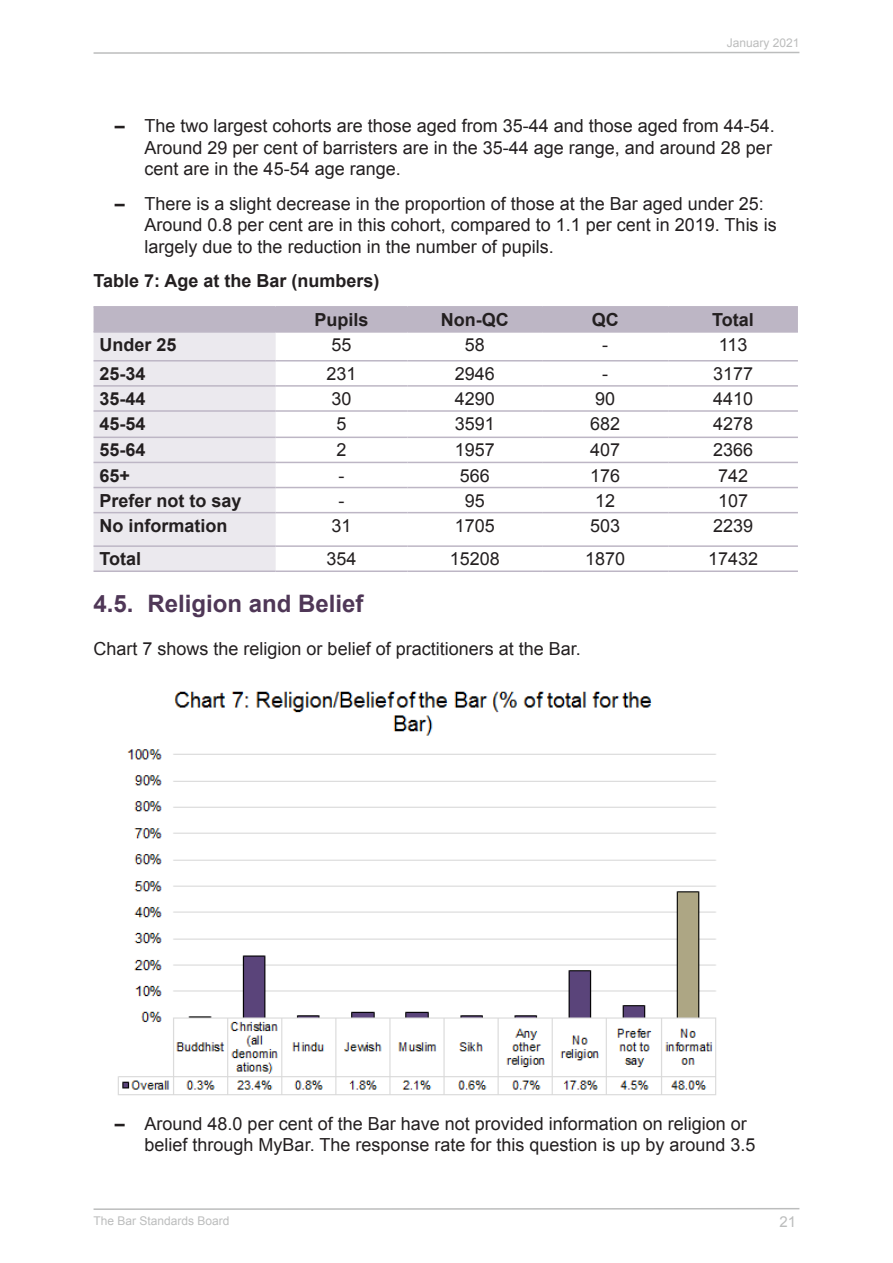
<style>
.page{position:relative;width:893px;height:1263px;background:#fff}
.page>*{position:absolute;margin:0;border:0;box-sizing:border-box;transform-origin:0 0}
.DivAtBarTitle{font:700 24px "Arial";color:#4f3757}
.Body_text{font:18px/21.6px "Arial";color:#231f20}
.Table_title{font:700 18px "Arial";color:#231f20}
.t1{font:15px "Arial";color:#bcbdbd}
.t2{font:12px "Arial";color:#bcbdbd}
.s1{font-weight:700}
</style>
<div class="page">
<svg style="left:93px;top:51px;width:707px;height:3px"></svg>
<svg style="left:93px;top:1208px;width:707px;height:2px"></svg>
<svg style="left:94px;top:308px;width:704px;height:262px"></svg>
<hr style="left:94px;top:306px;width:182px;height:2px;background:#bdb6c5">
<hr style="left:276px;top:306px;width:131px;height:2px;background:#bdb6c5">
<hr style="left:407px;top:306px;width:135px;height:2px;background:#bdb6c5">
<hr style="left:542px;top:306px;width:126px;height:2px;background:#bdb6c5">
<hr style="left:668px;top:306px;width:130px;height:2px;background:#bdb6c5">
<hr style="left:94px;top:331px;width:182px;height:2px;background:#bdb6c5">
<hr style="left:276px;top:331px;width:131px;height:2px;background:#bdb6c5">
<hr style="left:407px;top:331px;width:135px;height:2px;background:#bdb6c5">
<hr style="left:542px;top:331px;width:126px;height:2px;background:#bdb6c5">
<hr style="left:668px;top:331px;width:130px;height:2px;background:#bdb6c5">
<hr style="left:94px;top:360px;width:182px;height:1px;background:#bdb6c5">
<hr style="left:276px;top:360px;width:131px;height:1px;background:#bdb6c5">
<hr style="left:407px;top:360px;width:135px;height:1px;background:#bdb6c5">
<hr style="left:542px;top:360px;width:126px;height:1px;background:#bdb6c5">
<hr style="left:668px;top:360px;width:130px;height:1px;background:#bdb6c5">
<hr style="left:94px;top:385px;width:182px;height:2px;background:#bdb6c5">
<hr style="left:276px;top:385px;width:131px;height:2px;background:#bdb6c5">
<hr style="left:407px;top:385px;width:135px;height:2px;background:#bdb6c5">
<hr style="left:542px;top:385px;width:126px;height:2px;background:#bdb6c5">
<hr style="left:668px;top:385px;width:130px;height:2px;background:#bdb6c5">
<hr style="left:94px;top:410px;width:182px;height:2px;background:#bdb6c5">
<hr style="left:276px;top:410px;width:131px;height:2px;background:#bdb6c5">
<hr style="left:407px;top:410px;width:135px;height:2px;background:#bdb6c5">
<hr style="left:542px;top:410px;width:126px;height:2px;background:#bdb6c5">
<hr style="left:668px;top:410px;width:130px;height:2px;background:#bdb6c5">
<hr style="left:94px;top:437px;width:182px;height:1px;background:#bdb6c5">
<hr style="left:276px;top:437px;width:131px;height:1px;background:#bdb6c5">
<hr style="left:407px;top:437px;width:135px;height:1px;background:#bdb6c5">
<hr style="left:542px;top:437px;width:126px;height:1px;background:#bdb6c5">
<hr style="left:668px;top:437px;width:130px;height:1px;background:#bdb6c5">
<hr style="left:94px;top:462px;width:182px;height:1px;background:#bdb6c5">
<hr style="left:276px;top:462px;width:131px;height:1px;background:#bdb6c5">
<hr style="left:407px;top:462px;width:135px;height:1px;background:#bdb6c5">
<hr style="left:542px;top:462px;width:126px;height:1px;background:#bdb6c5">
<hr style="left:668px;top:462px;width:130px;height:1px;background:#bdb6c5">
<hr style="left:94px;top:487px;width:182px;height:1px;background:#bdb6c5">
<hr style="left:276px;top:487px;width:131px;height:1px;background:#bdb6c5">
<hr style="left:407px;top:487px;width:135px;height:1px;background:#bdb6c5">
<hr style="left:542px;top:487px;width:126px;height:1px;background:#bdb6c5">
<hr style="left:668px;top:487px;width:130px;height:1px;background:#bdb6c5">
<hr style="left:94px;top:512px;width:182px;height:1px;background:#bdb6c5">
<hr style="left:276px;top:512px;width:131px;height:1px;background:#bdb6c5">
<hr style="left:407px;top:512px;width:135px;height:1px;background:#bdb6c5">
<hr style="left:542px;top:512px;width:126px;height:1px;background:#bdb6c5">
<hr style="left:668px;top:512px;width:130px;height:1px;background:#bdb6c5">
<hr style="left:94px;top:545px;width:182px;height:2px;background:#bdb6c5">
<hr style="left:276px;top:545px;width:131px;height:2px;background:#bdb6c5">
<hr style="left:407px;top:545px;width:135px;height:2px;background:#bdb6c5">
<hr style="left:542px;top:545px;width:126px;height:2px;background:#bdb6c5">
<hr style="left:668px;top:545px;width:130px;height:2px;background:#bdb6c5">
<hr style="left:94px;top:570px;width:182px;height:2px;background:#bdb6c5">
<hr style="left:276px;top:570px;width:131px;height:2px;background:#bdb6c5">
<hr style="left:407px;top:570px;width:135px;height:2px;background:#bdb6c5">
<hr style="left:542px;top:570px;width:126px;height:2px;background:#bdb6c5">
<hr style="left:668px;top:570px;width:130px;height:2px;background:#bdb6c5">
<img style="left:118px;top:691px;width:598px;height:405px">
<p class="t2" style="left:727px;top:35px;width:74px">January 2021</p>
<p class="Body_text" style="left:145px;top:115px;width:632px;text-indent:-30px"><span class="s1">–</span> The two largest cohorts are those aged from 35-44 and those aged from 44-54.<br>Around 29 per cent of barristers are in the 35-44 age range, and around 28 per cent are in the 45-54 age range.</p>
<p class="Body_text" style="left:145px;top:193px;width:634px;text-indent:-30px"><span class="s1">–</span> There is a slight decrease in the proportion of those at the Bar aged under 25:<br>Around 0.8 per cent are in this cohort, compared to 1.1 per cent in 2019. This is largely due to the reduction in the number of pupils.</p>
<p class="Table_title" style="left:94px;top:269px;width:288px">Table 7: Age at the Bar (numbers)</p>
<p class="Table_title" style="left:315px;top:308px;width:56px">Pupils</p>
<p class="Table_title" style="left:441px;top:308px;width:69px">Non-QC</p>
<p class="Table_title" style="left:592px;top:308px;width:28px">QC</p>
<p class="Table_title" style="left:712px;top:308px;width:43px">Total</p>
<p class="Table_title" style="left:100px;top:333px;width:79px">Under 25</p>
<p class="Body_text" style="left:332px;top:334px;width:22px">55</p>
<p class="Body_text" style="left:465px;top:334px;width:22px">58</p>
<p class="Body_text" style="left:602px;top:334px;width:7px">-</p>
<p class="Body_text" style="left:719px;top:334px;width:30px">113</p>
<p class="Table_title" style="left:100px;top:362px;width:48px">25-34</p>
<p class="Body_text" style="left:327px;top:363px;width:32px">231</p>
<p class="Body_text" style="left:455px;top:363px;width:42px">2946</p>
<p class="Body_text" style="left:602px;top:363px;width:7px">-</p>
<p class="Body_text" style="left:713px;top:363px;width:42px">3177</p>
<p class="Table_title" style="left:100px;top:387px;width:48px">35-44</p>
<p class="Body_text" style="left:332px;top:388px;width:22px">30</p>
<p class="Body_text" style="left:455px;top:388px;width:42px">4290</p>
<p class="Body_text" style="left:595px;top:388px;width:22px">90</p>
<p class="Body_text" style="left:713px;top:388px;width:42px">4410</p>
<p class="Table_title" style="left:100px;top:412px;width:48px">45-54</p>
<p class="Body_text" style="left:337px;top:413px;width:12px">5</p>
<p class="Body_text" style="left:455px;top:413px;width:42px">3591</p>
<p class="Body_text" style="left:590px;top:413px;width:32px">682</p>
<p class="Body_text" style="left:713px;top:413px;width:42px">4278</p>
<p class="Table_title" style="left:100px;top:438px;width:48px">55-64</p>
<p class="Body_text" style="left:337px;top:439px;width:12px">2</p>
<p class="Body_text" style="left:455px;top:439px;width:42px">1957</p>
<p class="Body_text" style="left:590px;top:439px;width:32px">407</p>
<p class="Body_text" style="left:713px;top:439px;width:42px">2366</p>
<p class="Table_title" style="left:100px;top:463px;width:32px">65+</p>
<p class="Body_text" style="left:339px;top:465px;width:7px">-</p>
<p class="Body_text" style="left:460px;top:465px;width:32px">566</p>
<p class="Body_text" style="left:590px;top:465px;width:32px">176</p>
<p class="Body_text" style="left:718px;top:465px;width:32px">742</p>
<p class="Table_title" style="left:100px;top:488px;width:144px">Prefer not to say</p>
<p class="Body_text" style="left:339px;top:490px;width:7px">-</p>
<p class="Body_text" style="left:465px;top:490px;width:22px">95</p>
<p class="Body_text" style="left:595px;top:490px;width:22px">12</p>
<p class="Body_text" style="left:718px;top:490px;width:32px">107</p>
<p class="Table_title" style="left:100px;top:513px;width:129px">No information</p>
<p class="Body_text" style="left:332px;top:515px;width:22px">31</p>
<p class="Body_text" style="left:455px;top:515px;width:42px">1705</p>
<p class="Body_text" style="left:590px;top:515px;width:32px">503</p>
<p class="Body_text" style="left:713px;top:515px;width:42px">2239</p>
<p class="Table_title" style="left:100px;top:547px;width:43px">Total</p>
<p class="Body_text" style="left:327px;top:548px;width:32px">354</p>
<p class="Body_text" style="left:450px;top:548px;width:52px">15208</p>
<p class="Body_text" style="left:585px;top:548px;width:42px">1870</p>
<p class="Body_text" style="left:708px;top:548px;width:52px">17432</p>
<p class="DivAtBarTitle" style="left:94px;top:587px;width:272px">4.5. Religion and Belief</p>
<p class="Body_text" style="left:94px;top:638px;width:489px">Chart 7 shows the religion or belief of practitioners at the Bar.</p>
<p class="Body_text" style="left:145px;top:1113px;width:613px;text-indent:-30px"><span class="s1">–</span> Around 48.0 per cent of the Bar have not provided information on religion or belief through MyBar. The response rate for this question is up by around 3.5</p>
<p class="t2" style="left:94px;top:1213px;width:138px">The Bar Standards Board</p>
<p class="t1" style="left:779px;top:1212px;width:18px">21</p>
</div>
